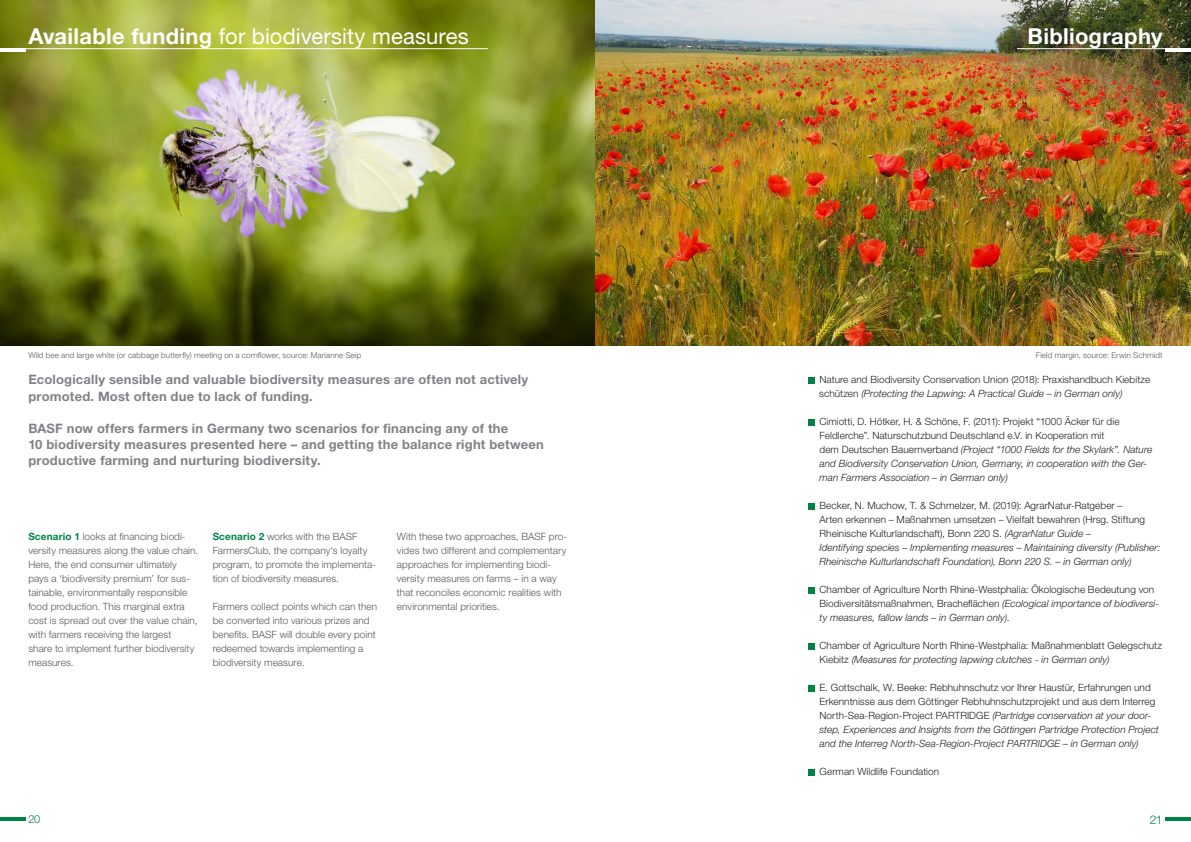
<style>
.page{position:relative;width:1191px;height:842px;background:#fff}
.page>*{position:absolute;margin:0;border:0;box-sizing:border-box;transform-origin:0 0}
.t1{font:22px "Helvetica Neue LT Std";letter-spacing:.005em;color:#fff}
.t2{font:700 22px "Helvetica Neue LT Std";letter-spacing:.015em;color:#fff}
.t3{font:700 13px/16px "Helvetica Neue LT Std";letter-spacing:.015em;color:#808285}
.t4{font:300 12px "Helvetica Neue LT Std";color:#008247}
.t5{font:300 11px "Helvetica Neue LT Std";color:#008247}
.t6{font:300 10px/14px "Helvetica Neue LT Std";letter-spacing:.005em;color:#231f20}
.t7{font:300 10px/14px "Helvetica Neue LT Std";letter-spacing:.005em;color:#57585a}
.t8{font:italic 300 10px/14px "Helvetica Neue LT Std";letter-spacing:.005em;color:#231f20}
.t9{font:300 8px "Helvetica Neue LT Std";letter-spacing:.015em;color:#57585a}
.s1{font-weight:700}
.s2{font-weight:700;color:#008247}
.s3{font-style:italic}
.s4{font-style:normal}
</style>
<div class="page">
<img style="left:0;top:0;width:595px;height:346px">
<img style="left:595px;top:0;width:596px;height:346px">
<hr style="left:0;top:817px;width:26px;height:4px;background:#008247">
<hr style="left:1165px;top:817px;width:26px;height:4px;background:#008247">
<hr style="left:0;top:48px;width:26px;height:4px;background:#fff">
<hr style="left:1165px;top:48px;width:26px;height:4px;background:#fff">
<hr style="left:0;top:48px;width:488px;height:1px;background:#fff">
<hr style="left:1017px;top:48px;width:174px;height:1px;background:#fff">
<svg style="left:808px;top:377px;width:6px;height:6px"></svg>
<svg style="left:808px;top:419px;width:6px;height:6px"></svg>
<svg style="left:808px;top:503px;width:6px;height:6px"></svg>
<svg style="left:808px;top:587px;width:6px;height:6px"></svg>
<svg style="left:808px;top:643px;width:6px;height:6px"></svg>
<svg style="left:808px;top:685px;width:6px;height:6px"></svg>
<svg style="left:808px;top:769px;width:6px;height:6px"></svg>
<h1 class="t1" style="left:28px;top:23px;width:442px"><span class="s1">Available funding</span> for biodiversity measures</h1>
<h1 class="t2" style="left:1027px;top:23px;width:136px">Bibliography</h1>
<p class="t9" style="left:28px;top:350px;width:334px">Wild bee and large white (or cabbage butterfly) meeting on a cornflower, source: Marianne Seip</p>
<p class="t9" style="left:1036px;top:350px;width:128px">Field margin, source: Erwin Schmidt</p>
<h2 class="t3" style="left:28px;top:372px;width:501px">Ecologically sensible and valuable biodiversity measures are often not actively promoted. Most often due to lack of funding.</h2>
<h2 class="t3" style="left:28px;top:420px;width:517px">BASF now offers farmers in Germany two scenarios for financing any of the<br>10 biodiversity measures presented here – and getting the balance right between productive farming and nurturing biodiversity.</h2>
<p class="t7" style="left:28px;top:529px;width:171px"><span class="s2">Scenario 1</span> looks at financing biodi&shy;versity measures along the value chain.<br>Here, the end consumer ultimately pays a ‘biodiversity premium’ for sus&shy;tainable, environmentally responsible food production. This marginal extra cost is spread out over the value chain, with farmers receiving the largest<br>share to implement further biodiversity measures.</p>
<p class="t7" style="left:213px;top:529px;width:165px"><span class="s2">Scenario 2</span> works with the BASF FarmersClub, the company‘s loyalty program, to promote the implementa&shy;tion of biodiversity measures.</p>
<p class="t7" style="left:213px;top:599px;width:166px">Farmers collect points which can then be converted into various prizes and benefits. BASF will double every point redeemed towards implementing a biodiversity measure.</p>
<p class="t7" style="left:397px;top:529px;width:172px">With these two approaches, BASF pro&shy;vides two different and complementary approaches for implementing biodi&shy;versity measures on farms – in a way that reconciles economic realities with environmental priorities.</p>
<p class="t6" style="left:819px;top:372px;width:332px">Nature and Biodiversity Conservation Union (2018): Praxishandbuch Kiebitze schützen <span class="s3">(Protecting the Lapwing: A Practical Guide – in German only)</span></p>
<p class="t6" style="left:819px;top:414px;width:334px">Cimiotti, D. Hötker, H. &amp; Schöne, F. (2011): Projekt “1000 Äcker für die Feldlerche”. Naturschutzbund Deutschland e.V. in Kooperation mit<br>dem Deutschen Bauernverband <span class="s3">(Project “1000 Fields for the Skylark”. Nature and Biodiversity Conservation Union, Germany, in cooperation with the Ger&shy;man Farmers Association – in German only)</span></p>
<p class="t6" style="left:819px;top:498px;width:342px">Becker, N. Muchow, T. &amp; Schmelzer, M. (2019): AgrarNatur-Ratgeber –<br>Arten erkennen – Maßnahmen umsetzen – Vielfalt bewahren (Hrsg. Stiftung Rheinische Kulturlandschaft), Bonn 220 S. <span class="s3">(AgrarNatur Guide –<br>Identifying species – Implementing measures – Maintaining diversity (Publisher:<br>Rheinische Kulturlandschaft Foundation), Bonn 220 S. – in German only)</span></p>
<p class="t6" style="left:819px;top:582px;width:341px">Chamber of Agriculture North Rhine-Westphalia: Ökologische Bedeutung von<br>Biodiversitätsmaßnahmen, Bracheflächen <span class="s3">(Ecological importance of biodiversi&shy;ty measures, fallow lands – in German only)</span>.</p>
<p class="t6" style="left:819px;top:638px;width:344px">Chamber of Agriculture North Rhine-Westphalia: Maßnahmenblatt Gelegschutz<br>Kiebitz <span class="s3">(Measures for protecting lapwing clutches - in German only)</span></p>
<p class="t8" style="left:819px;top:680px;width:341px"><span class="s4">E. Gottschalk, W. Beeke: Rebhuhnschutz vor Ihrer Haustür, Erfahrungen und Erkenntnisse aus dem Göttinger Rebhuhnschutzprojekt und aus dem Interreg North-Sea-Region-Project PARTRIDGE</span> (Partridge conservation at your door&shy;step, Experiences and Insights from the Göttingen Partridge Protection Project and the Interreg North-Sea-Region-Project PARTRIDGE – in German only)</p>
<p class="t6" style="left:819px;top:764px;width:121px">German Wildlife Foundation</p>
<p class="t5" style="left:28px;top:813px;width:14px">20</p>
<p class="t4" style="left:1149px;top:812px;width:14px">21</p>
</div>
